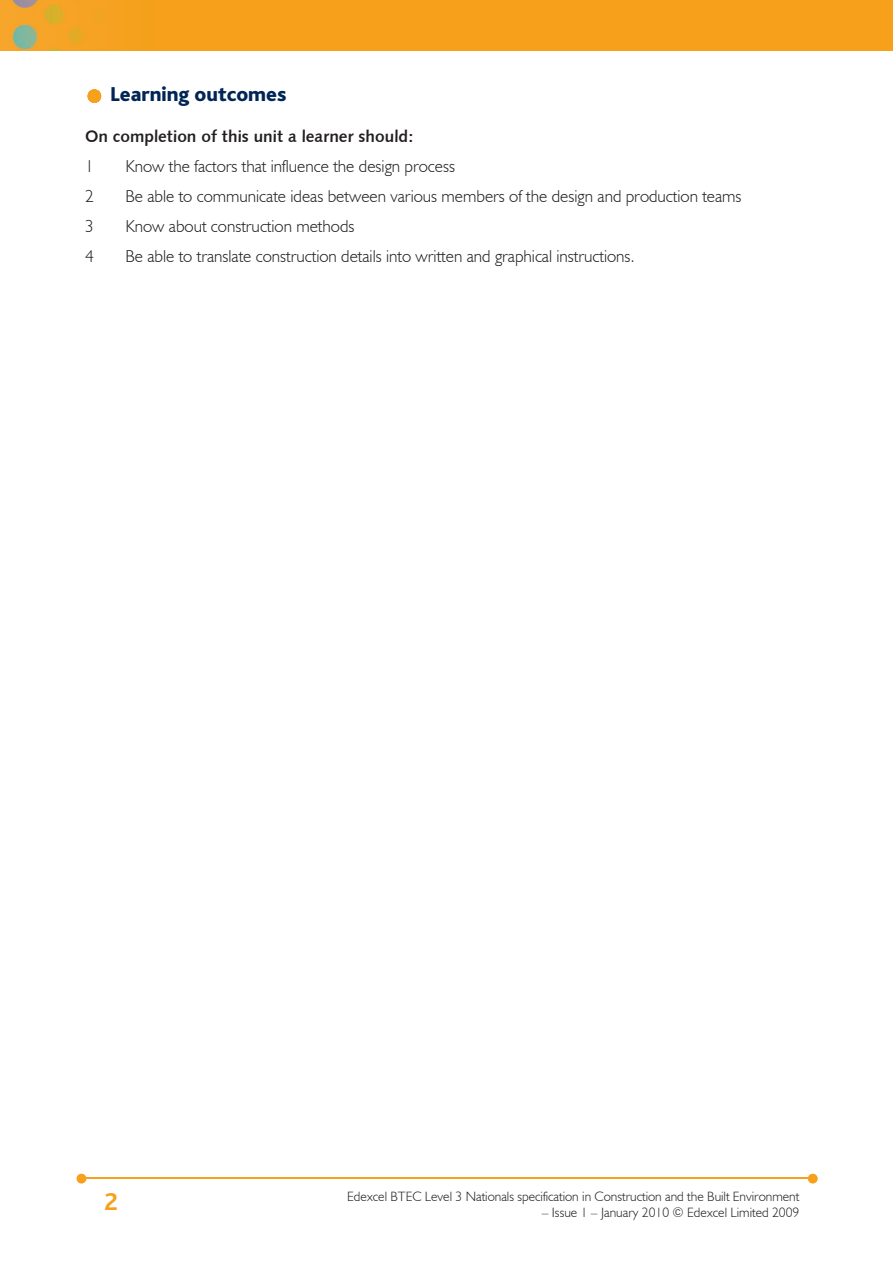
<style>
.page{position:relative;width:893px;height:1263px;background:#fff}
.page>*{position:absolute;margin:0;border:0;box-sizing:border-box;transform-origin:0 0}
.t1{font:700 25.5px "Bliss";color:#f6a01b}
.t2{font:800 21px "Bliss";color:#002556}
.t3{font:300 17.25px "Humanist 521 BT";color:#231f20}
.t4{font:16.5px "Humanist 531 BT Bold A";color:#231f20}
.t5{font:300 13.5px "Humanist 521 BT";color:#231f20}
</style>
<div class="page">
<img style="left:0;top:0;width:893px;height:51px">
<hr style="left:82px;top:1178px;width:728px;height:1px;background:#f6a01b">
<svg style="left:808px;top:1174px;width:10px;height:9px"></svg>
<svg style="left:77px;top:1174px;width:9px;height:9px"></svg>
<svg style="left:88px;top:89px;width:13px;height:14px"></svg>
<p class="t2" style="left:111px;top:83px;width:177px">Learning outcomes</p>
<p class="t4" style="left:85px;top:126px;width:330px">On completion of this unit a learner should:</p>
<p class="t3" style="left:85px;top:156px;width:10px">1</p>
<p class="t3" style="left:125px;top:156px;width:331px">Know the factors that influence the design process</p>
<p class="t3" style="left:85px;top:186px;width:10px">2</p>
<p class="t3" style="left:125px;top:186px;width:618px">Be able to communicate ideas between various members of the design and production teams</p>
<p class="t3" style="left:85px;top:216px;width:10px">3</p>
<p class="t3" style="left:125px;top:216px;width:231px">Know about construction methods</p>
<p class="t3" style="left:85px;top:246px;width:10px">4</p>
<p class="t3" style="left:125px;top:246px;width:511px">Be able to translate construction details into written and graphical instructions.</p>
<h1 class="t1" style="left:104px;top:1189px;width:15px">2</h1>
<p class="t5" style="left:347px;top:1188px;width:454px">Edexcel BTEC Level 3 Nationals specification in Construction and the Built Environment</p>
<p class="t5" style="left:542px;top:1204px;width:259px">– Issue 1 – January 2010 © Edexcel Limited 2009</p>
</div>
